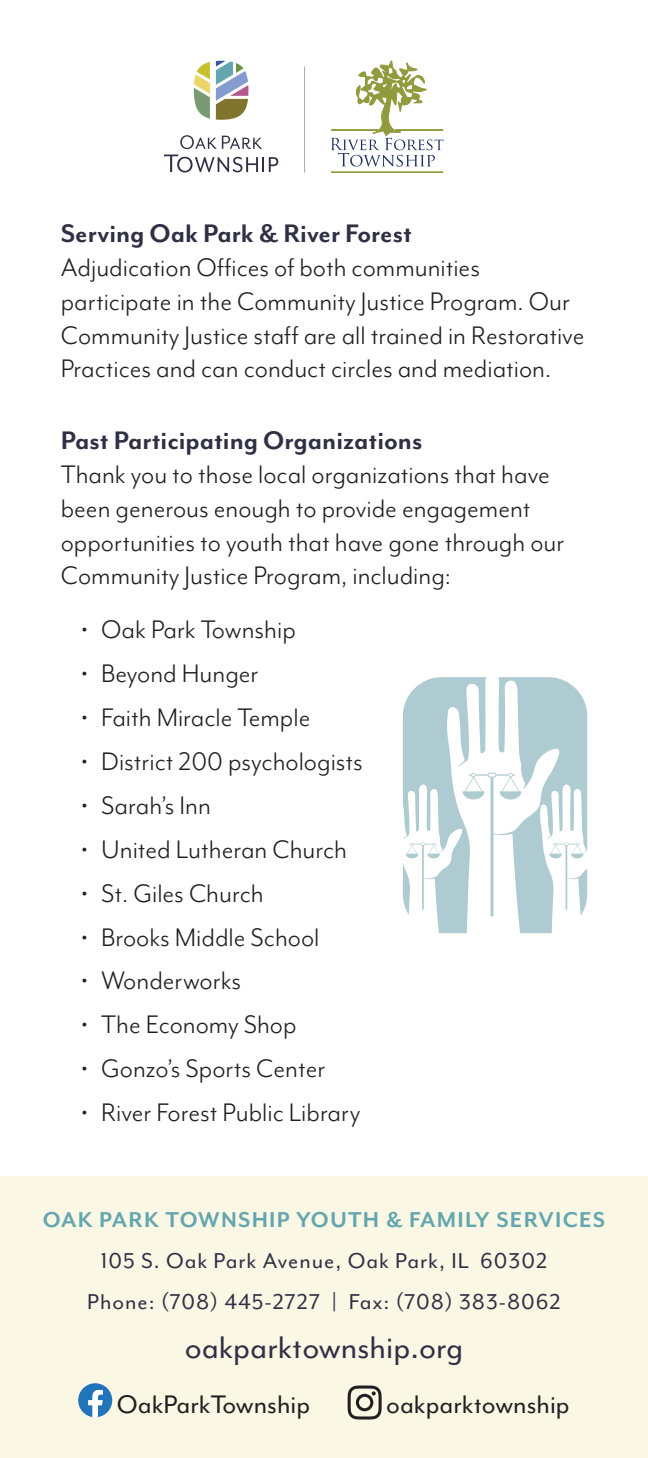
<style>
.page{position:relative;width:648px;height:1458px;background:#fff}
.page>*{position:absolute;margin:0;border:0;box-sizing:border-box;transform-origin:0 0}
.t1{font:36px "Mr Eaves Mod OT";color:#303045}
.t2{font:29.25px/33.8px "Mr Eaves Mod OT";color:#231f20}
.t3{font:700 29.25px "Mr Eaves Mod OT";color:#303045}
.t4{font:29.25px "Mr Eaves Mod OT";color:#231f20}
.t5{font:24.75px "Mr Eaves Mod OT";letter-spacing:.04em;color:#303045}
.t6{font:700 24.75px "Mr Eaves Mod OT";letter-spacing:.05em;color:#64a6af}
</style>
<div class="page">
<div style="left:0;top:1176px;width:648px;height:282px;background:#faf7e5"></div>
<svg style="left:78px;top:1383px;width:34px;height:34px"></svg>
<svg style="left:348px;top:1386px;width:34px;height:34px"></svg>
<svg style="left:164px;top:155px;width:114px;height:18px"></svg>
<svg style="left:180px;top:135px;width:82px;height:14px"></svg>
<svg style="left:194px;top:61px;width:54px;height:59px"></svg>
<hr style="left:304px;top:67px;width:1px;height:106px;background:#aaa6af">
<div style="left:331px;top:172px;width:112px;height:1px;border:1px solid #919a3d"></div>
<svg style="left:331px;top:61px;width:113px;height:106px"></svg>
<svg style="left:403px;top:677px;width:184px;height:256px"></svg>
<p class="t3" style="left:61px;top:217px;width:353px">Serving Oak Park &amp; River Forest</p>
<p class="t2" style="left:61px;top:251px;width:525px">Adjudication Offices of both communities participate in the Community Justice Program. Our Community Justice staff are all trained in Restorative Practices and can conduct circles and mediation.</p>
<p class="t3" style="left:61px;top:424px;width:363px">Past Participating Organizations</p>
<p class="t2" style="left:61px;top:458px;width:505px">Thank you to those local organizations that have been generous enough to provide engagement opportunities to youth that have gone through our Community Justice Program, including:</p>
<p class="t2" style="left:81px;top:613px;width:216px">• Oak Park Township</p>
<p class="t2" style="left:81px;top:657px;width:179px">• Beyond Hunger</p>
<p class="t2" style="left:81px;top:701px;width:231px">• Faith Miracle Temple</p>
<p class="t2" style="left:81px;top:745px;width:283px">• District 200 psychologists</p>
<p class="t2" style="left:81px;top:789px;width:131px">• Sarah’s Inn</p>
<p class="t2" style="left:81px;top:833px;width:268px">• United Lutheran Church</p>
<p class="t2" style="left:81px;top:876px;width:184px">• St. Giles Church</p>
<p class="t2" style="left:81px;top:920px;width:240px">• Brooks Middle School</p>
<p class="t2" style="left:81px;top:964px;width:162px">• Wonderworks</p>
<p class="t2" style="left:81px;top:1008px;width:217px">• The Economy Shop</p>
<p class="t2" style="left:81px;top:1052px;width:246px">• Gonzo’s Sports Center</p>
<p class="t2" style="left:81px;top:1096px;width:281px">• River Forest Public Library</p>
<p class="t6" style="left:43px;top:1206px;width:564px">OAK PARK TOWNSHIP YOUTH &amp; FAMILY SERVICES</p>
<p class="t5" style="left:101px;top:1247px;width:448px">105 S. Oak Park Avenue, Oak Park, IL 60302</p>
<p class="t5" style="left:87px;top:1288px;width:475px">Phone: (708) 445-2727 | Fax: (708) 383-8062</p>
<p class="t1" style="left:185px;top:1327px;width:280px">oakparktownship.org</p>
<p class="t4" style="left:117px;top:1388px;width:195px">OakParkTownship</p>
<p class="t4" style="left:386px;top:1388px;width:185px">oakparktownship</p>
</div>
